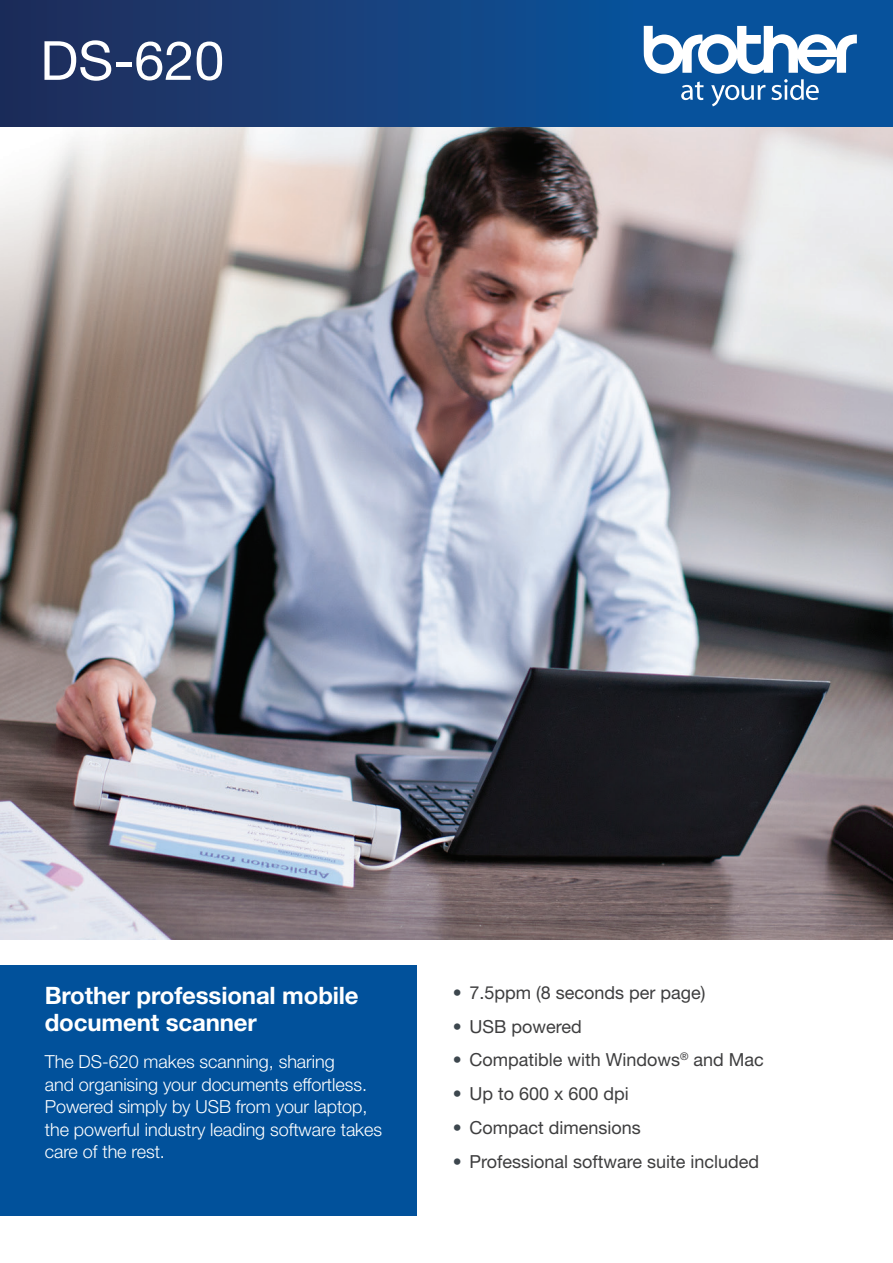
<style>
.page{position:relative;width:893px;height:1263px;background:#fff}
.page>*{position:absolute;margin:0;border:0;box-sizing:border-box;transform-origin:0 0}
.t1{font:54px "Helvetica Neue LT Std";color:#fff}
.t2{font:700 24px/27px "Helvetica Neue LT Std";letter-spacing:-.005em;color:#fff}
.t3{font:300 18px/22.5px "Helvetica Neue LT Std";letter-spacing:-.005em;color:#fff}
.t4{font:18px "Helvetica Neue LT Std";color:#3e3e3f}
.s1{color:#3d474e}
</style>
<div class="page">
<img style="left:0;top:127px;width:893px;height:812px">
<div style="left:0;top:0;width:893px;height:127px;background:linear-gradient(to right,#222f5c,#035aa9)"></div>
<svg style="left:644px;top:26px;width:213px;height:80px"></svg>
<div style="left:0;top:965px;width:416px;height:251px;background:#01519b"></div>
<h1 class="t1" style="left:40px;top:28px;width:186px">DS-620</h1>
<h2 class="t2" style="left:45px;top:982px;width:315px">Brother professional mobile document scanner</h2>
<p class="t3" style="left:45px;top:1050px;width:339px">The DS-620 makes scanning, sharing<br>and organising your documents effortless.<br>Powered simply by USB from your laptop, the powerful industry leading software takes care of the rest.</p>
<p class="t4" style="left:453px;top:982px;width:254px"><span class="s1">•</span> 7.5ppm (8 seconds per page)</p>
<p class="t4" style="left:453px;top:1015px;width:130px"><span class="s1">•</span> USB powered</p>
<p class="t4" style="left:453px;top:1049px;width:312px"><span class="s1">•</span> Compatible with Windows<sup>®</sup> and Mac</p>
<p class="t4" style="left:453px;top:1083px;width:177px"><span class="s1">•</span> Up to 600 x 600 dpi</p>
<p class="t4" style="left:453px;top:1117px;width:189px"><span class="s1">•</span> Compact dimensions</p>
<p class="t4" style="left:453px;top:1150px;width:308px"><span class="s1">•</span> Professional software suite included</p>
</div>
